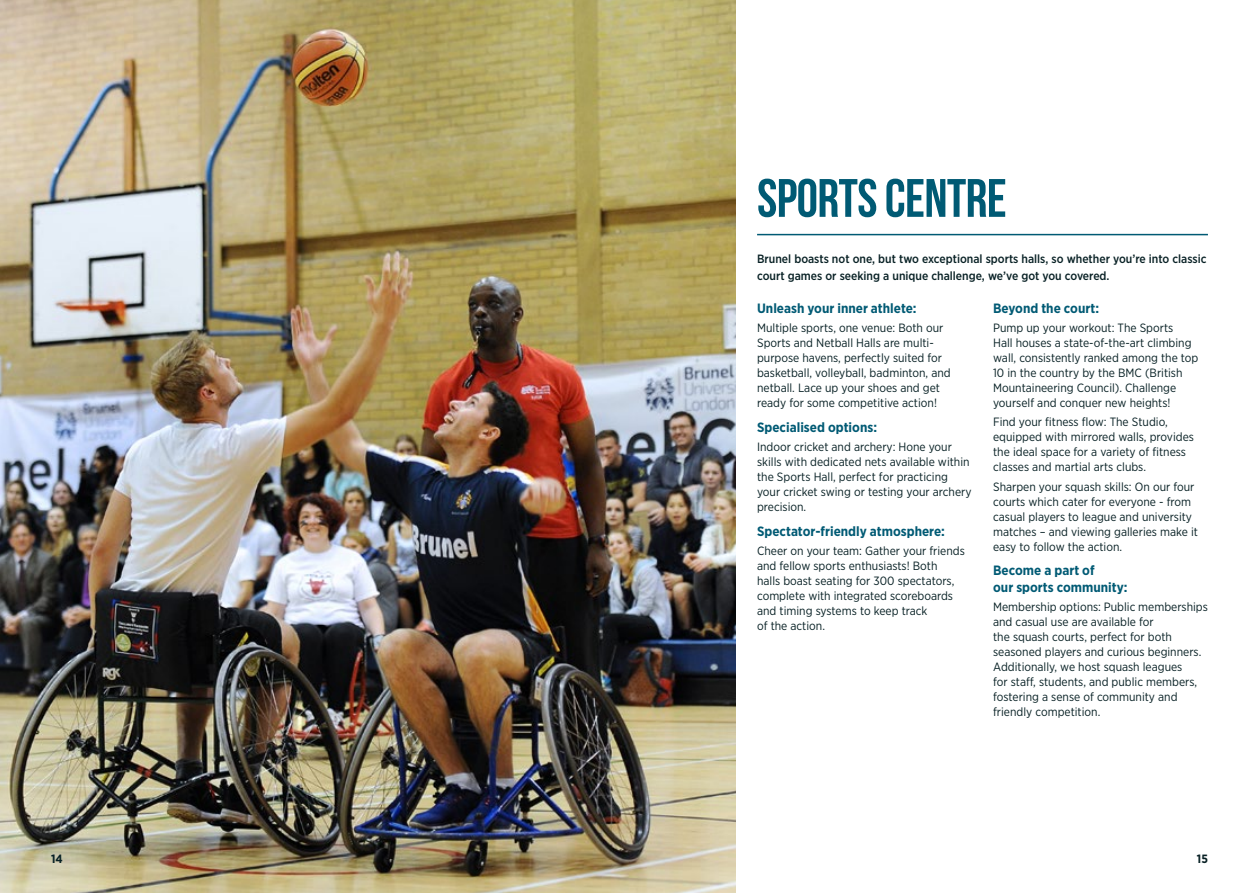
<style>
.page{position:relative;width:1259px;height:893px;background:#fff}
.page>*{position:absolute;margin:0;border:0;box-sizing:border-box;transform-origin:0 0}
.Heading_1_Aqua{font:54px "Bebas Neue";letter-spacing:-.01em;color:#005a74}
.Subtitle{font:700 13.5px/16.2px "Gotham Narrow";color:#005a74}
.Body{font:12px/15px "Gotham Narrow";color:#072024}
.Intro{font:500 12px/16.5px "Gotham Narrow";color:#072024}
.t1{font:700 12px "Gotham Narrow";color:#072024}
</style>
<div class="page">
<img style="left:0;top:0;width:736px;height:893px">
<hr style="left:757px;top:234px;width:451px;height:1px;background:#005a74">
<p class="Heading_1_Aqua" style="left:757px;top:169px;width:251px">SPORTS CENTRE</p>
<p class="Intro" style="left:757px;top:250px;width:451px">Brunel boasts not one, but two exceptional sports halls, so whether you’re into classic court games or seeking a unique challenge, we’ve got you covered.</p>
<p class="Subtitle" style="left:757px;top:300px;width:161px">Unleash your inner athlete:</p>
<p class="Body" style="left:757px;top:320px;width:195px">Multiple sports, one venue: Both our Sports and Netball Halls are multi&shy;purpose havens, perfectly suited for basketball, volleyball, badminton, and netball. Lace up your shoes and get ready for some competitive action!</p>
<p class="Subtitle" style="left:757px;top:419px;width:121px">Specialised options:</p>
<p class="Body" style="left:757px;top:439px;width:216px">Indoor cricket and archery: Hone your skills with dedicated nets available within the Sports Hall, perfect for practicing your cricket swing or testing your archery precision.</p>
<p class="Subtitle" style="left:757px;top:523px;width:189px">Spectator-friendly atmosphere:</p>
<p class="Body" style="left:757px;top:543px;width:209px">Cheer on your team: Gather your friends and fellow sports enthusiasts! Both<br>halls boast seating for 300 spectators, complete with integrated scoreboards and timing systems to keep track<br>of the action.</p>
<p class="Subtitle" style="left:993px;top:300px;width:107px">Beyond the court:</p>
<p class="Body" style="left:993px;top:320px;width:207px">Pump up your workout: The Sports<br>Hall houses a state-of-the-art climbing wall, consistently ranked among the top 10 in the country by the BMC (British Mountaineering Council). Challenge yourself and conquer new heights!</p>
<p class="Body" style="left:993px;top:414px;width:202px">Find your fitness flow: The Studio, equipped with mirrored walls, provides the ideal space for a variety of fitness classes and martial arts clubs.</p>
<p class="Body" style="left:993px;top:479px;width:206px">Sharpen your squash skills: On our four courts which cater for everyone - from casual players to league and university matches – and viewing galleries make it easy to follow the action.</p>
<p class="Subtitle" style="left:993px;top:562px;width:136px">Become a part of<br>our sports community:</p>
<p class="Body" style="left:993px;top:599px;width:216px">Membership options: Public memberships and casual use are available for<br>the squash courts, perfect for both seasoned players and curious beginners.<br>Additionally, we host squash leagues<br>for staff, students, and public members, fostering a sense of community and friendly competition.</p>
<p class="t1" style="left:51px;top:851px;width:13px">14</p>
<p class="t1" style="left:1197px;top:851px;width:13px">15</p>
</div>
